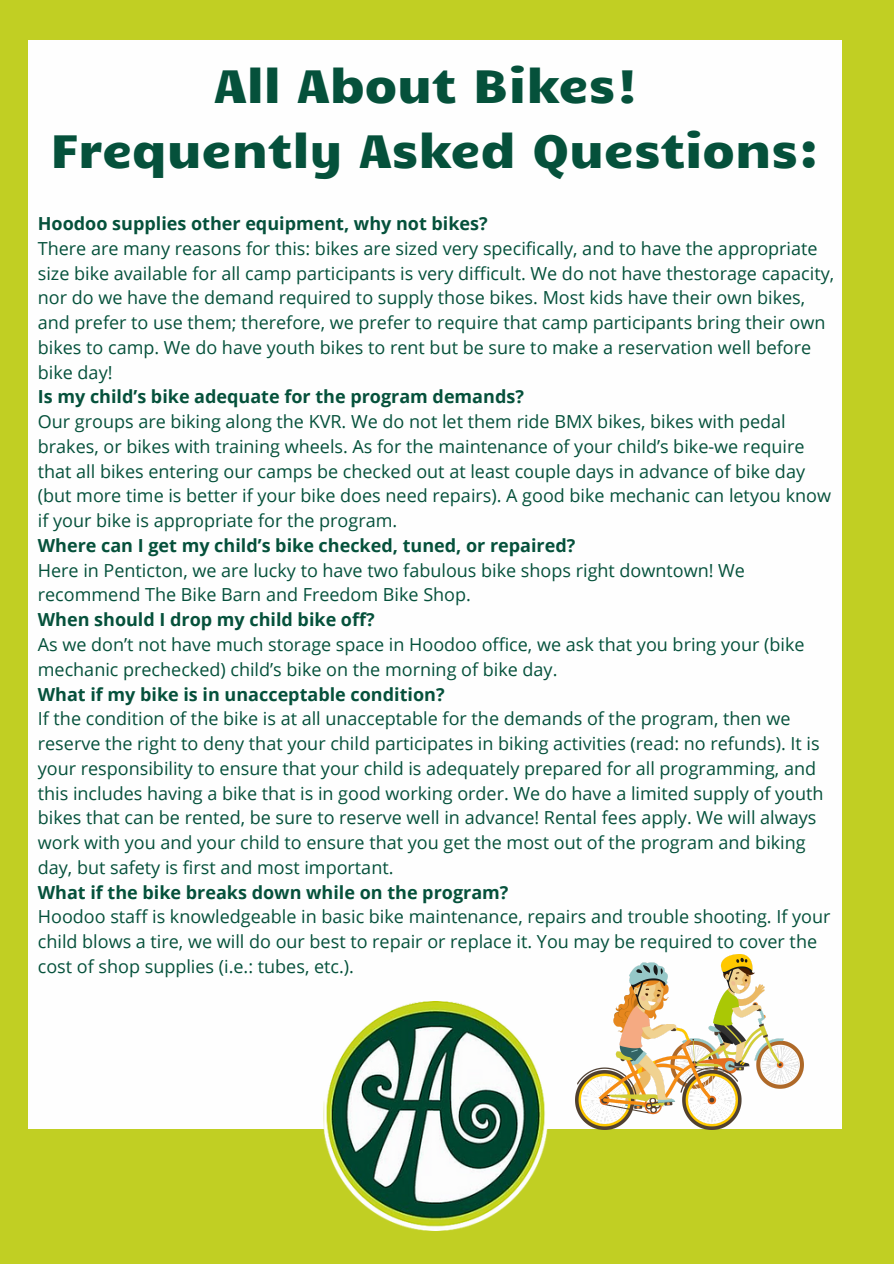
<style>
.page{position:relative;width:894px;height:1264px;background:#fff}
.page>*{position:absolute;margin:0;border:0;box-sizing:border-box;transform-origin:0 0}
.t1{font:47.25px/65.2px "Candal";color:#05513b;text-align:center}
.t2{font:18px/24.8px "Open Sans";color:#05513b}
.t3{font:700 18px "Open Sans";color:#05513b}
</style>
<div class="page">
<div style="left:0;top:0;width:893px;height:1263px;background:#c1cf23"></div>
<div style="left:29px;top:40px;width:812px;height:1088px;background:#fefefe"></div>
<img style="left:323px;top:1001px;width:224px;height:229px">
<img style="left:575px;top:954px;width:228px;height:174px">
<h1 class="t1" style="left:50px;top:50px;width:770px">All About Bikes!<br>Frequently Asked Questions:</h1>
<p class="t3" style="left:38px;top:211px;width:451px">Hoodoo supplies other equipment, why not bikes?</p>
<p class="t2" style="left:38px;top:235px;width:797px">There are many reasons for this: bikes are sized very specifically, and to have the appropriate size bike available for all camp participants is very difficult. We do not have thestorage capacity, nor do we have the demand required to supply those bikes. Most kids have their own bikes, and prefer to use them; therefore, we prefer to require that camp participants bring their own bikes to camp. We do have youth bikes to rent but be sure to make a reservation well before bike day!</p>
<p class="t3" style="left:38px;top:384px;width:487px">Is my child’s bike adequate for the program demands?</p>
<p class="t2" style="left:38px;top:409px;width:794px">Our groups are biking along the KVR. We do not let them ride BMX bikes, bikes with pedal brakes, or bikes with training wheels. As for the maintenance of your child’s bike-we require that all bikes entering our camps be checked out at least couple days in advance of bike day (but more time is better if your bike does need repairs). A good bike mechanic can letyou know if your bike is appropriate for the program.</p>
<p class="t3" style="left:38px;top:532px;width:539px">Where can I get my child’s bike checked, tuned, or repaired?</p>
<p class="t2" style="left:38px;top:557px;width:708px">Here in Penticton, we are lucky to have two fabulous bike shops right downtown! We recommend The Bike Barn and Freedom Bike Shop.</p>
<p class="t3" style="left:38px;top:607px;width:338px">When should I drop my child bike off?</p>
<p class="t2" style="left:38px;top:631px;width:768px">As we don’t not have much storage space in Hoodoo office, we ask that you bring your (bike mechanic prechecked) child’s bike on the morning of bike day.</p>
<p class="t3" style="left:38px;top:681px;width:408px">What if my bike is in unacceptable condition?</p>
<p class="t2" style="left:38px;top:706px;width:787px">If the condition of the bike is at all unacceptable for the demands of the program, then we reserve the right to deny that your child participates in biking activities (read: no refunds). It is your responsibility to ensure that your child is adequately prepared for all programming, and this includes having a bike that is in good working order. We do have a limited supply of youth bikes that can be rented, be sure to reserve well in advance! Rental fees apply. We will always work with you and your child to ensure that you get the most out of the program and biking day, but safety is first and most important.</p>
<p class="t3" style="left:38px;top:879px;width:472px">What if the bike breaks down while on the program?</p>
<p class="t2" style="left:38px;top:904px;width:794px">Hoodoo staff is knowledgeable in basic bike maintenance, repairs and trouble shooting. If your child blows a tire, we will do our best to repair or replace it. You may be required to cover the cost of shop supplies (i.e.: tubes, etc.).</p>
</div>
